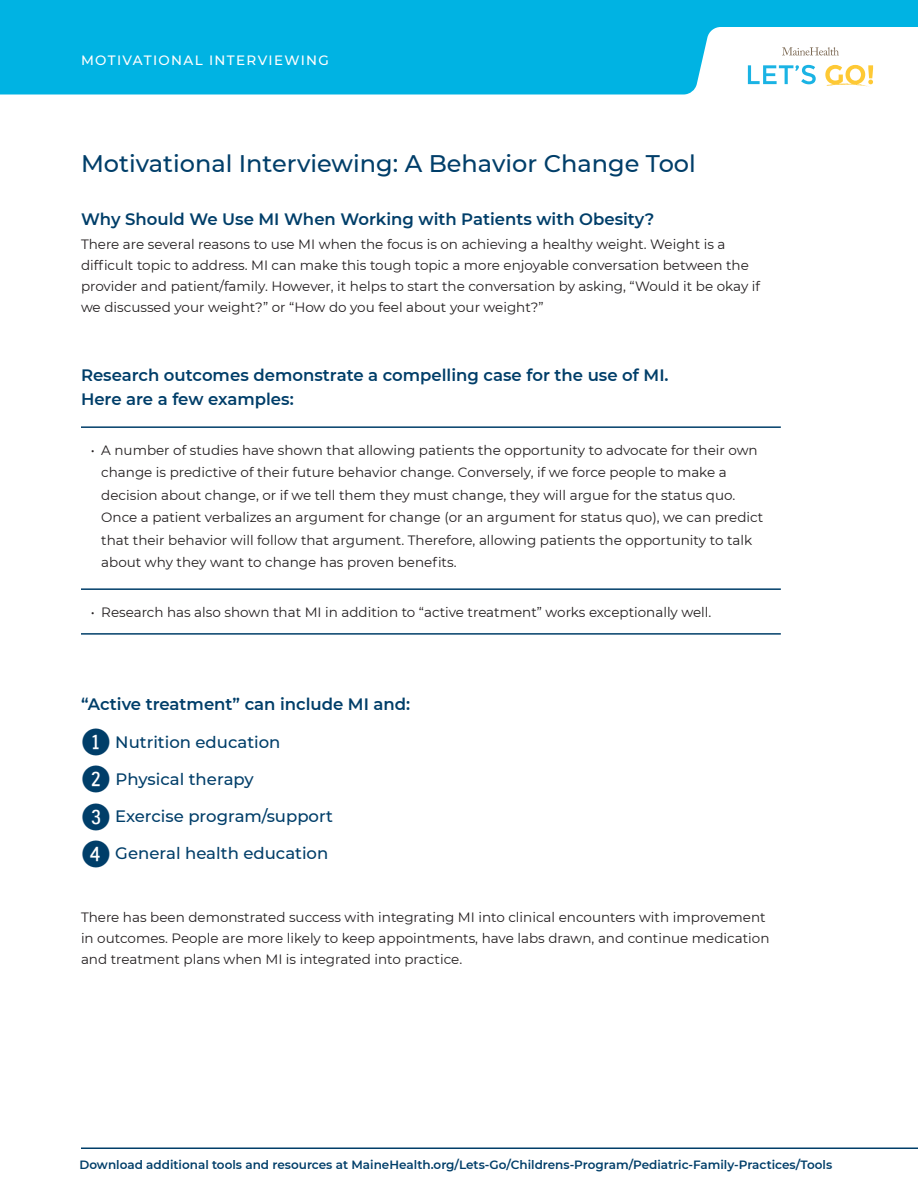
<style>
.page{position:relative;width:918px;height:1188px;background:#fff}
.page>*{position:absolute;margin:0;border:0;box-sizing:border-box;transform-origin:0 0}
.Subhead{font:500 24px "Montserrat";color:#003e69}
.Subhead-2{font:600 16.5px "Montserrat";color:#003e69}
.Subhead-3{font:500 16.5px "Montserrat";color:#003e69}
.Smaller_body{font:13.5px/21px "Montserrat";color:#231f20}
.Subhead-4{font:500 13.5px "Montserrat";letter-spacing:.1em;color:#fff}
.Smaller_body-2{font:600 12px "Montserrat";color:#003e69}
.s1{font-family:"Fyra Alpha Circle";font-weight:400;font-size:36px}
</style>
<div class="page">
<svg style="left:0;top:0;width:918px;height:94px;fill:#00b3e3"></svg>
<hr style="left:81px;top:1148px;width:837px;height:1px;background:#003e69">
<svg style="left:782px;top:47px;width:57px;height:8px"></svg>
<svg style="left:748px;top:65px;width:68px;height:19px"></svg>
<svg style="left:825px;top:65px;width:49px;height:23px"></svg>
<hr style="left:81px;top:426px;width:700px;height:2px;background:#003e69">
<hr style="left:81px;top:588px;width:700px;height:2px;background:#003e69">
<hr style="left:81px;top:633px;width:700px;height:2px;background:#003e69">
<p class="Subhead-4" style="left:81px;top:51px;width:249px">MOTIVATIONAL INTERVIEWING</p>
<p class="Subhead" style="left:81px;top:146px;width:616px">Motivational Interviewing: A Behavior Change Tool</p>
<p class="Subhead-2" style="left:81px;top:208px;width:575px">Why Should We Use MI When Working with Patients with Obesity?</p>
<p class="Smaller_body" style="left:81px;top:233px;width:681px">There are several reasons to use MI when the focus is on achieving a healthy weight. Weight is a difficult topic to address. MI can make this tough topic a more enjoyable conversation between the provider and patient/family. However, it helps to start the conversation by asking, “Would it be okay if we discussed your weight?” or “How do you feel about your weight?”</p>
<p class="Subhead-2" style="left:81px;top:363px;width:589px">Research outcomes demonstrate a compelling case for the use of MI.</p>
<p class="Subhead-2" style="left:81px;top:388px;width:214px">Here are a few examples:</p>
<p class="Smaller_body" style="left:101px;top:438px;width:664px;line-height:22.5px;text-indent:-10px">• A number of studies have shown that allowing patients the opportunity to advocate for their own change is predictive of their future behavior change. Conversely, if we force people to make a decision about change, or if we tell them they must change, they will argue for the status quo.<br>Once a patient verbalizes an argument for change (or an argument for status quo), we can predict that their behavior will follow that argument. Therefore, allowing patients the opportunity to talk about why they want to change has proven benefits.</p>
<p class="Smaller_body" style="left:91px;top:601px;width:622px">• Research has also shown that MI in addition to “active treatment” works exceptionally well.</p>
<p class="Subhead-2" style="left:81px;top:693px;width:331px">“Active treatment” can include MI and:</p>
<p class="Subhead-3" style="left:81px;top:730px;width:201px"><span class="s1">1</span> Nutrition education</p>
<p class="Subhead-3" style="left:81px;top:767px;width:174px"><span class="s1">2</span> Physical therapy</p>
<p class="Subhead-3" style="left:81px;top:805px;width:253px"><span class="s1">3</span> Exercise program/support</p>
<p class="Subhead-3" style="left:81px;top:842px;width:249px"><span class="s1">4</span> General health education</p>
<p class="Smaller_body" style="left:81px;top:906px;width:690px">There has been demonstrated success with integrating MI into clinical encounters with improvement in outcomes. People are more likely to keep appointments, have labs drawn, and continue medication and treatment plans when MI is integrated into practice.</p>
<p class="Smaller_body-2" style="left:80px;top:1156px;width:754px">Download additional tools and resources at MaineHealth.org/Lets-Go/Childrens-Program/Pediatric-Family-Practices/Tools</p>
</div>
